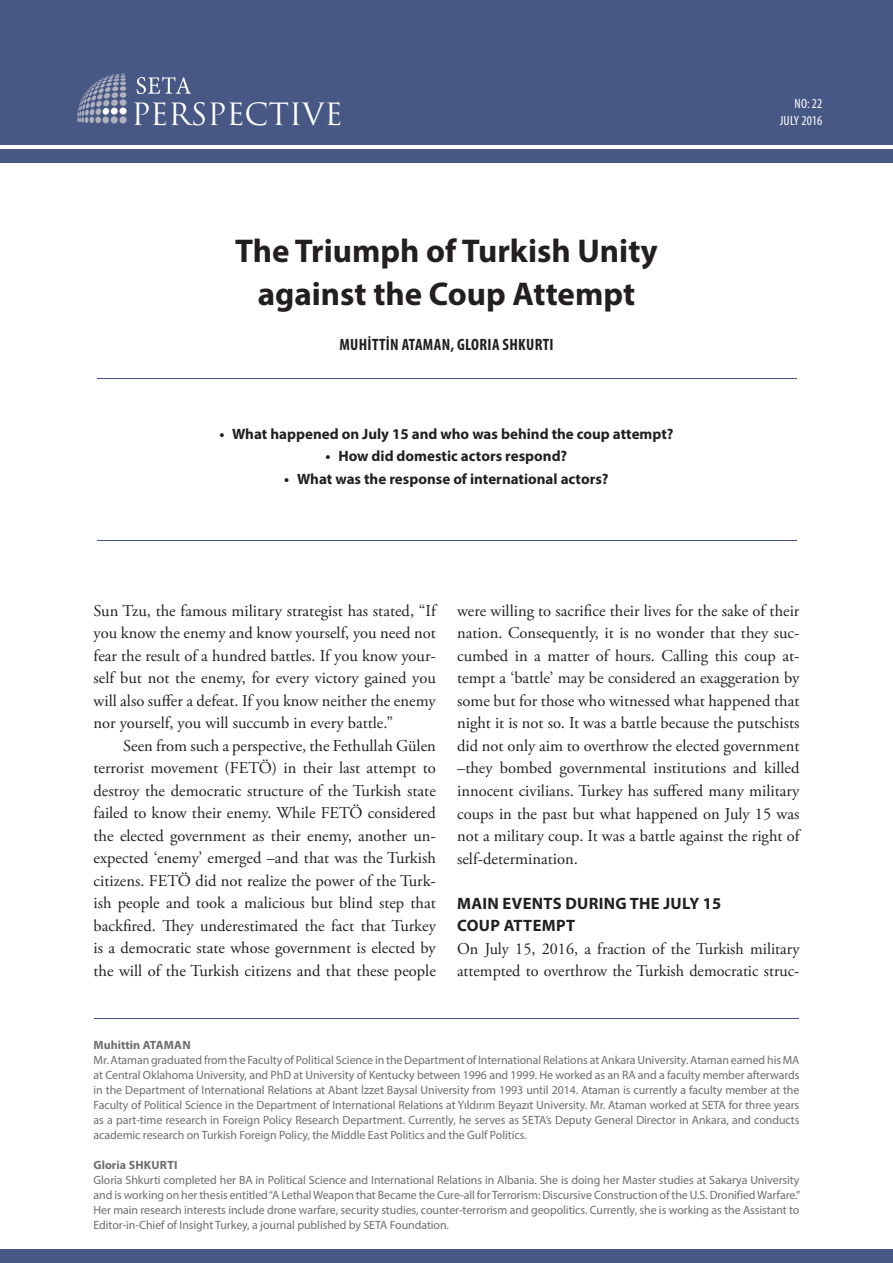
<style>
.page{position:relative;width:893px;height:1263px;background:#fff}
.page>*{position:absolute;margin:0;border:0;box-sizing:border-box;transform-origin:0 0}
.t1{font:700 33px/43.5px "Myriad Pro";color:#231f20;text-align:center}
.t2{font:29.85px "Trajan Pro";color:#fff}
.t3{font:16.5px/22.5px "Adobe Garamond Pro";color:#231f20;text-align:justify}
.t4{font:700 16.5px/22.5px "Myriad Pro";letter-spacing:.02em;color:#231f20}
.t5{font:700 condensed 16.5px "Myriad Pro";letter-spacing:.02em;color:#231f20}
.t6{font:700 15px "Myriad Pro";color:#231f20}
.t7{font:condensed 13.5px/16.2px "Myriad Pro";color:#fff;text-align:right}
.t8{font:12px/15px "Myriad Pro";letter-spacing:-.005em;color:#6c6d70;text-align:justify}
.t9{font:700 12px "Myriad Pro";color:#6c6d70}
.t10{font:700 12px "Myriad Pro";letter-spacing:.02em;color:#6c6d70}
</style>
<div class="page">
<div style="left:0;top:0;width:893px;height:145px;background:#475885"></div>
<div style="left:0;top:149px;width:893px;height:13px;background:#475885"></div>
<div style="left:0;top:1249px;width:893px;height:14px;background:#475885"></div>
<hr style="left:97px;top:378px;width:699px;height:1px;background:#475885">
<hr style="left:97px;top:540px;width:699px;height:1px;background:#475885">
<hr style="left:94px;top:1018px;width:704px;height:1px;background:#475885">
<svg style="left:77px;top:74px;width:49px;height:49px"></svg>
<div style="left:120px;top:99px;width:7px;height:7px;background:#b0b0be;border-radius:50%"></div>
<div style="left:119px;top:108px;width:8px;height:7px;background:#fff;border-radius:50%"></div>
<div style="left:119px;top:116px;width:8px;height:8px;background:#b0b0be;border-radius:50%"></div>
<svg style="left:137px;top:77px;width:54px;height:17px"></svg>
<h2 class="t2" style="left:131px;top:95px;width:213px">PERSPECTIVE</h2>
<h1 class="t1" style="left:235px;top:228px;width:424px">The Triumph of Turkish Unity against the Coup Attempt</h1>
<p class="t5" style="left:339px;top:335px;width:216px">MUHITTIN ATAMAN, GLORIA SHKURTI</p>
<p class="t6" style="left:219px;top:424px;width:456px">• What happened on July 15 and who was behind the coup attempt?</p>
<p class="t6" style="left:326px;top:446px;width:243px">• How did domestic actors respond?</p>
<p class="t6" style="left:284px;top:469px;width:326px">• What was the response of international actors?</p>
<p class="t7" style="left:780px;top:96px;width:44px">NO: 22<br>JULY 2016</p>
<p class="t3" style="left:94px;top:600px;width:344px">Sun Tzu, the famous military strategist has stated, “If you know the enemy and know yourself, you need not fear the result of a hundred battles. If you know your&shy;self but not the enemy, for every victory gained you will also suffer a defeat. If you know neither the enemy nor yourself, you will succumb in every battle.”</p>
<p class="t3" style="left:94px;top:735px;width:344px;text-indent:30px">Seen from such a perspective, the Fethullah Gülen terrorist movement (FETÖ) in their last attempt to destroy the democratic structure of the Turkish state failed to know their enemy. While FETÖ considered the elected government as their enemy, another un&shy;expected ‘enemy’ emerged –and that was the Turkish citizens. FETÖ did not realize the power of the Turk&shy;ish people and took a malicious but blind step that backfired. They underestimated the fact that Turkey is a democratic state whose government is elected by the will of the Turkish citizens and that these people</p>
<p class="t3" style="left:457px;top:600px;width:344px">were willing to sacrifice their lives for the sake of their nation. Consequently, it is no wonder that they suc&shy;cumbed in a matter of hours. Calling this coup at&shy;tempt a ‘battle’ may be considered an exaggeration by some but for those who witnessed what happened that night it is not so. It was a battle because the putschists did not only aim to overthrow the elected government –they bombed governmental institutions and killed innocent civilians. Turkey has suffered many military coups in the past but what happened on July 15 was not a military coup. It was a battle against the right of self-determination.</p>
<p class="t4" style="left:457px;top:891px;width:266px">MAIN EVENTS DURING THE JULY 15<br>COUP ATTEMPT</p>
<p class="t3" style="left:457px;top:937px;width:344px">On July 15, 2016, a fraction of the Turkish military attempted to overthrow the Turkish democratic struc-</p>
<p class="t9" style="left:94px;top:1037px;width:99px">Muhittin ATAMAN</p>
<p class="t8" style="left:94px;top:1052px;width:707px">Mr. Ataman graduated from the Faculty of Political Science in the Department of International Relations at Ankara University. Ataman earned his MA at Central Oklahoma University, and PhD at University of Kentucky between 1996 and 1999. He worked as an RA and a faculty member afterwards in the Department of International Relations at Abant İzzet Baysal University from 1993 until 2014. Ataman is currently a faculty member at the Faculty of Political Science in the Department of International Relations at Yıldırım Beyazıt University. Mr. Ataman worked at SETA for three years as a part-time research in Foreign Policy Research Department. Currently, he serves as SETA’s Deputy General Director in Ankara, and conducts academic research on Turkish Foreign Policy, the Middle East Politics and the Gulf Politics.</p>
<p class="t10" style="left:94px;top:1157px;width:86px">Gloria SHKURTI</p>
<p class="t8" style="left:94px;top:1172px;width:708px">Gloria Shkurti completed her BA in Political Science and International Relations in Albania. She is doing her Master studies at Sakarya University and is working on her thesis entitled “A Lethal Weapon that Became the Cure-all for Terrorism: Discursive Construction of the U.S. Dronified Warfare.” Her main research interests include drone warfare, security studies, counter-terrorism and geopolitics. Currently, she is working as the Assistant to Editor-in-Chief of Insight Turkey, a journal published by SETA Foundation.</p>
</div>
